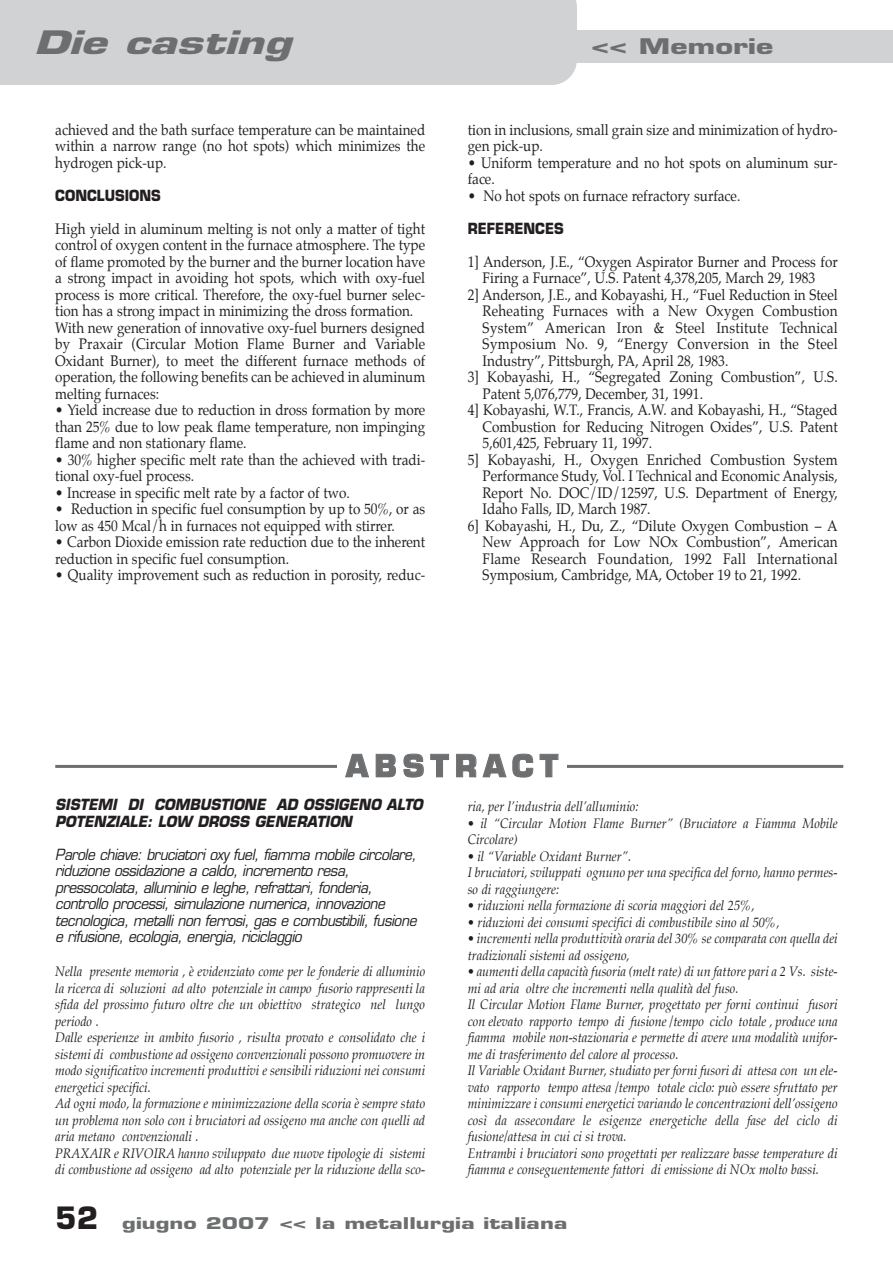
<style>
.page{position:relative;width:893px;height:1263px;background:#fff}
.page>*{position:absolute;margin:0;border:0;box-sizing:border-box;transform-origin:0 0}
.t1{font:italic 700 31.5px "Eurostile";color:#6c6e70;scale:1.43 1}
.t2{font:700 30px "Eurostile";letter-spacing:.21em;color:#6c6e70}
.t3{font:700 21px "Eurostile";color:#6c6e70;scale:1.43 1}
.t4{font:700 15.75px "Eurostile";color:#6c6e70;scale:1.43 1}
.t5{font:15px/16.5px "Palatino";color:#231f20;scale:.9 1}
.t6{font:italic 15px/16.5px "Eurostile";letter-spacing:-.035em;color:#231f20;scale:.93 1}
.t7{font:15px "Palatino";letter-spacing:.02em;color:#231f20;scale:.9 1}
.t8{font:italic 700 15px/16.5px "Eurostile";color:#231f20;scale:.93 1}
.t9{font:700 15px "Eurostile";color:#231f20;scale:.9 1}
.t10{font:italic 13.5px/16.5px "Palatino";color:#231f20;scale:.93 1}
.s1{font-size:30px;color:#231f20}
</style>
<div class="page">
<div style="left:0;top:30px;width:893px;height:32px;background:#d1d2d4"></div>
<div style="left:0;top:0;width:577px;height:85px;background:#d1d2d4"></div>
<hr style="left:55px;top:765px;width:788px;height:3px;background:#6c6e70">
<div style="left:337px;top:755px;width:230px;height:30px;background:#fff"></div>
<p class="t1" style="left:34px;top:31px;width:188px">Die casting</p>
<p class="t3" style="left:591px;top:39px;width:129px">&lt;&lt; Memorie</p>
<p class="t5" style="left:55px;top:122px;width:413px;text-align:justify">achieved and the bath surface temperature can be maintained within a narrow range (no hot spots) which minimizes the hydrogen pick-up.</p>
<p class="t9" style="left:55px;top:189px;width:119px">CONCLUSIONS</p>
<p class="t5" style="left:55px;top:221px;width:413px">High yield in aluminum melting is not only a matter of tight control of oxygen content in the furnace atmosphere. The type of flame promoted by the burner and the burner location have a strong impact in avoiding hot spots, which with oxy-fuel process is more critical. Therefore, the oxy-fuel burner selec&shy;tion has a strong impact in minimizing the dross formation.<br>With new generation of innovative oxy-fuel burners designed by Praxair (Circular Motion Flame Burner and Variable Oxidant Burner), to meet the different furnace methods of operation, the following benefits can be achieved in aluminum melting furnaces:</p>
<p class="t5" style="left:55px;top:403px;width:413px;text-align:justify">• Yield increase due to reduction in dross formation by more than 25% due to low peak flame temperature, non impinging flame and non stationary flame.</p>
<p class="t5" style="left:55px;top:452px;width:413px">• 30% higher specific melt rate than the achieved with tradi&shy;tional oxy-fuel process.</p>
<p class="t5" style="left:55px;top:485px;width:329px">• Increase in specific melt rate by a factor of two.</p>
<p class="t5" style="left:55px;top:502px;width:413px">• Reduction in specific fuel consumption by up to 50%, or as low as 450 Mcal/h in furnaces not equipped with stirrer.</p>
<p class="t5" style="left:55px;top:535px;width:412px">• Carbon Dioxide emission rate reduction due to the inherent reduction in specific fuel consumption.</p>
<p class="t5" style="left:55px;top:568px;width:412px">• Quality improvement such as reduction in porosity, reduc-</p>
<p class="t5" style="left:468px;top:122px;width:413px">tion in inclusions, small grain size and minimization of hydro&shy;gen pick-up.</p>
<p class="t5" style="left:468px;top:155px;width:413px">• Uniform temperature and no hot spots on aluminum sur&shy;face.</p>
<p class="t5" style="left:468px;top:188px;width:304px">• No hot spots on furnace refractory surface.</p>
<p class="t9" style="left:468px;top:222px;width:108px">REFERENCES</p>
<p class="t5" style="left:468px;top:254px;width:413px">1] Anderson, J.E., “Oxygen Aspirator Burner and Process for</p>
<p class="t5" style="left:483px;top:271px;width:371px">Firing a Furnace”, U.S. Patent 4,378,205, March 29, 1983</p>
<p class="t5" style="left:468px;top:287px;width:413px">2] Anderson, J.E., and Kobayashi, H., “Fuel Reduction in Steel</p>
<p class="t5" style="left:483px;top:304px;width:396px">Reheating Furnaces with a New Oxygen Combustion</p>
<p class="t7" style="left:483px;top:320px;width:396px">System” American Iron &amp; Steel Institute Technical</p>
<p class="t7" style="left:483px;top:337px;width:396px">Symposium No. 9, “Energy Conversion in the Steel</p>
<p class="t5" style="left:483px;top:353px;width:275px">Industry”, Pittsburgh, PA, April 28, 1983.</p>
<p class="t5" style="left:468px;top:370px;width:413px">3] Kobayashi, H., “Segregated Zoning Combustion”, U.S.</p>
<p class="t5" style="left:483px;top:386px;width:246px">Patent 5,076,779, December, 31, 1991.</p>
<p class="t5" style="left:468px;top:403px;width:413px">4] Kobayashi, W.T., Francis, A.W. and Kobayashi, H., “Staged</p>
<p class="t5" style="left:483px;top:419px;width:396px">Combustion for Reducing Nitrogen Oxides”, U.S. Patent</p>
<p class="t5" style="left:483px;top:436px;width:190px">5,601,425, February 11, 1997.</p>
<p class="t5" style="left:468px;top:452px;width:412px">5] Kobayashi, H., Oxygen Enriched Combustion System</p>
<p class="t5" style="left:483px;top:469px;width:396px">Performance Study, Vol. I Technical and Economic Analysis,</p>
<p class="t5" style="left:483px;top:485px;width:396px">Report No. DOC/ID/12597, U.S. Department of Energy,</p>
<p class="t5" style="left:483px;top:502px;width:188px">Idaho Falls, ID, March 1987.</p>
<p class="t5" style="left:468px;top:518px;width:413px">6] Kobayashi, H., Du, Z., “Dilute Oxygen Combustion – A</p>
<p class="t5" style="left:483px;top:535px;width:396px">New Approach for Low NOx Combustion”, American</p>
<p class="t7" style="left:483px;top:551px;width:396px">Flame Research Foundation, 1992 Fall International</p>
<p class="t5" style="left:483px;top:568px;width:355px">Symposium, Cambridge, MA, October 19 to 21, 1992.</p>
<p class="t2" style="left:346px;top:754px;width:213px">ABSTRACT</p>
<p class="t8" style="left:55px;top:798px;width:400px">SISTEMI DI COMBUSTIONE AD OSSIGENO ALTO<br>POTENZIALE: LOW DROSS GENERATION</p>
<p class="t6" style="left:55px;top:847px;width:393px">Parole chiave: bruciatori oxy fuel, fiamma mobile circolare, riduzione ossidazione a caldo, incremento resa, pressocolata, alluminio e leghe, refrattari, fonderia, controllo processi, simulazione numerica, innovazione tecnologica, metalli non ferrosi, gas e combustibili, fusione e rifusione, ecologia, energia, riciclaggio</p>
<p class="t10" style="left:55px;top:964px;width:399px">Nella presente memoria , è evidenziato come per le fonderie di alluminio la ricerca di soluzioni ad alto potenziale in campo fusorio rappresenti la sfida del prossimo futuro oltre che un obiettivo strategico nel lungo periodo .<br>Dalle esperienze in ambito fusorio , risulta provato e consolidato che i sistemi di combustione ad ossigeno convenzionali possono promuovere in modo significativo incrementi produttivi e sensibili riduzioni nei consumi energetici specifici.<br>Ad ogni modo, la formazione e minimizzazione della scoria è sempre stato un problema non solo con i bruciatori ad ossigeno ma anche con quelli ad aria metano convenzionali .<br>PRAXAIR e RIVOIRA hanno sviluppato due nuove tipologie di sistemi di combustione ad ossigeno ad alto potenziale per la riduzione della sco-</p>
<p class="t10" style="left:468px;top:799px;width:185px">ria, per l’industria dell’alluminio:</p>
<p class="t10" style="left:468px;top:816px;width:399px">• il “Circular Motion Flame Burner” (Bruciatore a Fiamma Mobile<br>Circolare)</p>
<p class="t10" style="left:468px;top:849px;width:399px">• il “Variable Oxidant Burner”.<br>I bruciatori, sviluppati ognuno per una specifica del forno, hanno permes&shy;so di raggiungere:</p>
<p class="t10" style="left:468px;top:898px;width:310px">• riduzioni nella formazione di scoria maggiori del 25%,</p>
<p class="t10" style="left:468px;top:915px;width:337px">• riduzioni dei consumi specifici di combustibile sino al 50%,</p>
<p class="t10" style="left:468px;top:931px;width:399px">• incrementi nella produttività oraria del 30% se comparata con quella dei tradizionali sistemi ad ossigeno,</p>
<p class="t10" style="left:468px;top:964px;width:399px">• aumenti della capacità fusoria (melt rate) di un fattore pari a 2 Vs. siste&shy;mi ad aria oltre che incrementi nella qualità del fuso.<br>Il Circular Motion Flame Burner, progettato per forni continui fusori con elevato rapporto tempo di fusione /tempo ciclo totale , produce una fiamma mobile non-stazionaria e permette di avere una modalità unifor&shy;me di trasferimento del calore al processo.<br>Il Variable Oxidant Burner, studiato per forni fusori di attesa con un ele&shy;vato rapporto tempo attesa /tempo totale ciclo: può essere sfruttato per minimizzare i consumi energetici variando le concentrazioni dell’ossigeno così da assecondare le esigenze energetiche della fase del ciclo di fusione/attesa in cui ci si trova.<br>Entrambi i bruciatori sono progettati per realizzare basse temperature di fiamma e conseguentemente fattori di emissione di NOx molto bassi.</p>
<p class="t4" style="left:55px;top:1217px;width:360px"><span class="s1">52</span> giugno 2007 &lt;&lt; la metallurgia italiana</p>
</div>
